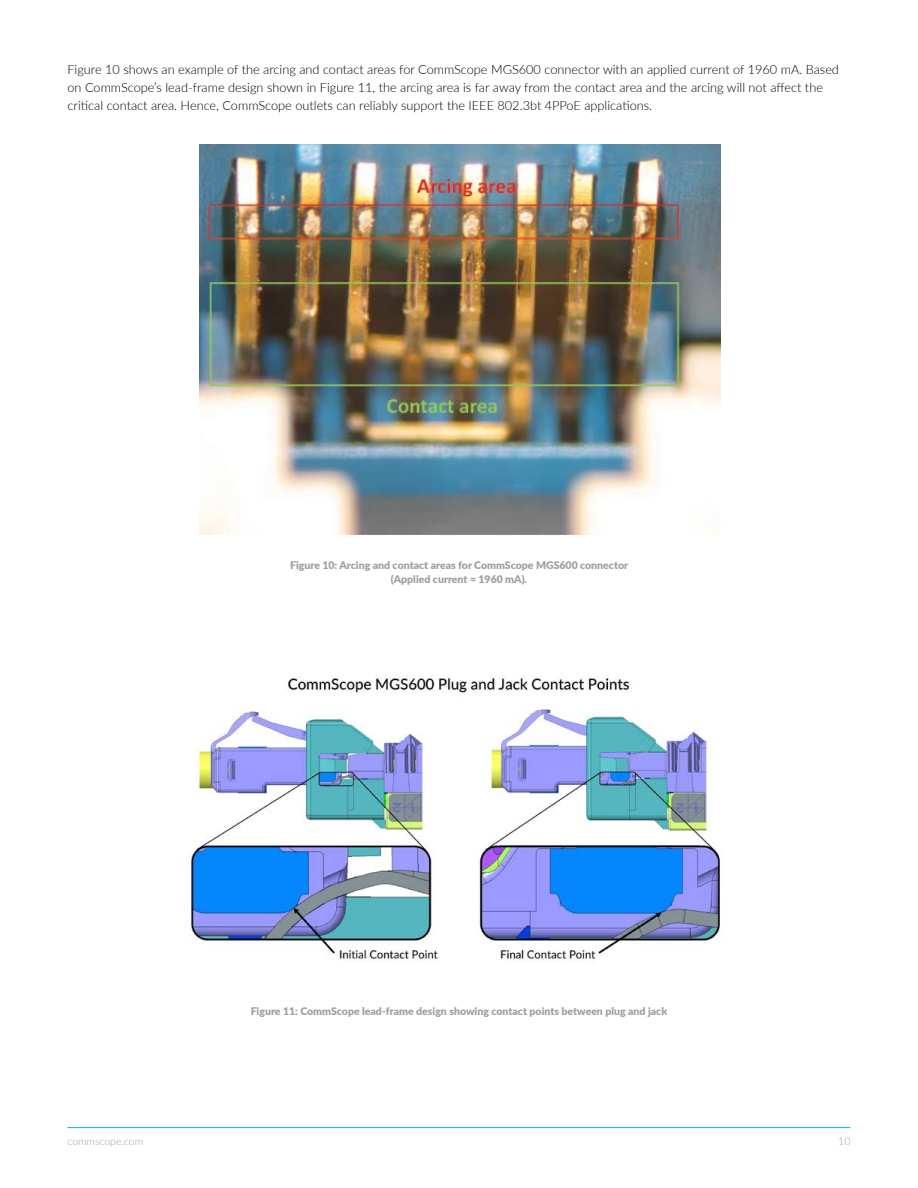
<style>
.page{position:relative;width:918px;height:1188px;background:#fff}
.page>*{position:absolute;margin:0;border:0;box-sizing:border-box;transform-origin:0 0}
.t1{font:300 12.75px/18px "Lato";color:#000}
.t2{font:900 10.5px/13.5px "Lato";color:#9d9fa2;text-align:center}
.t3{font:300 10.5px "Lato";color:#9d9fa2}
</style>
<div class="page">
<hr style="left:68px;top:1127px;width:782px;height:1px;background:#00aeef">
<img style="left:200px;top:144px;width:520px;height:391px">
<img style="left:184px;top:676px;width:539px;height:286px">
<p class="t1" style="left:68px;top:60px;width:773px">Figure 10 shows an example of the arcing and contact areas for CommScope MGS600 connector with an applied current of 1960 mA. Based on CommScope’s lead-frame design shown in Figure 11, the arcing area is far away from the contact area and the arcing will not affect the critical contact area. Hence, CommScope outlets can reliably support the IEEE 802.3bt 4PPoE applications.</p>
<p class="t2" style="left:290px;top:558px;width:340px">Figure 10: Arcing and contact areas for CommScope MGS600 connector (Applied current = 1960 mA).</p>
<p class="t2" style="left:251px;top:1004px;width:418px">Figure 11: CommScope lead-frame design showing contact points between plug and jack</p>
<p class="t3" style="left:68px;top:1134px;width:77px">commscope.com</p>
<p class="t3" style="left:838px;top:1134px;width:14px">10</p>
</div>
